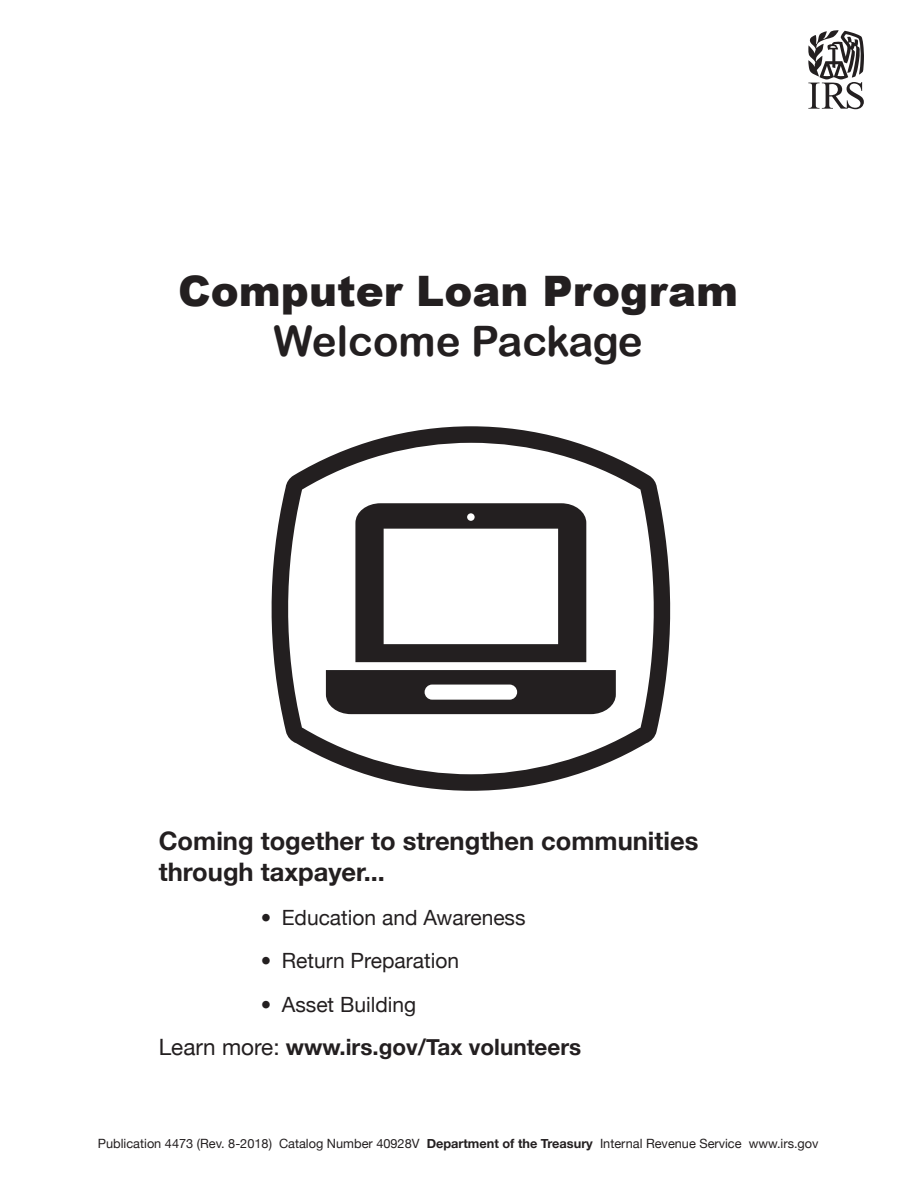
<style>
.page{position:relative;width:918px;height:1188px;background:#fff}
.page>*{position:absolute;margin:0;border:0;box-sizing:border-box;transform-origin:0 0}
.t1{font:900 42px "Arial";color:#231f20}
.t2{font:42px "Arial Rounded MT Bold";letter-spacing:-.005em;color:#231f20}
.t3{font:700 25.5px/30.6px "Helvetica Neue";color:#231f20}
.t4{font:700 22.5px "Helvetica Neue";color:#231f20}
.t5{font:21px "Helvetica Neue";color:#231f20}
.t6{font:12.75px "Helvetica Neue";color:#231f20}
.s1{font-weight:400}
.s2{font-weight:700}
</style>
<div class="page">
<svg style="left:808px;top:30px;width:56px;height:79px"></svg>
<svg style="left:272px;top:426px;width:398px;height:365px"></svg>
<svg style="left:326px;top:503px;width:290px;height:211px"></svg>
<p class="t1" style="left:178px;top:267px;width:561px">Computer Loan Program</p>
<p class="t2" style="left:274px;top:316px;width:371px">Welcome Package</p>
<p class="t3" style="left:159px;top:825px;width:541px">Coming together to strengthen communities through taxpayer...</p>
<p class="t5" style="left:261px;top:905px;width:266px">• Education and Awareness</p>
<p class="t5" style="left:261px;top:948px;width:200px">• Return Preparation</p>
<p class="t5" style="left:261px;top:992px;width:157px">• Asset Building</p>
<p class="t4" style="left:159px;top:1033px;width:424px"><span class="s1">Learn more:</span> www.irs.gov/Tax volunteers</p>
<p class="t6" style="left:98px;top:1136px;width:722px">Publication 4473 (Rev. 8-2018) Catalog Number 40928V <span class="s2">Department of the Treasury</span> Internal Revenue Service www.irs.gov</p>
</div>
